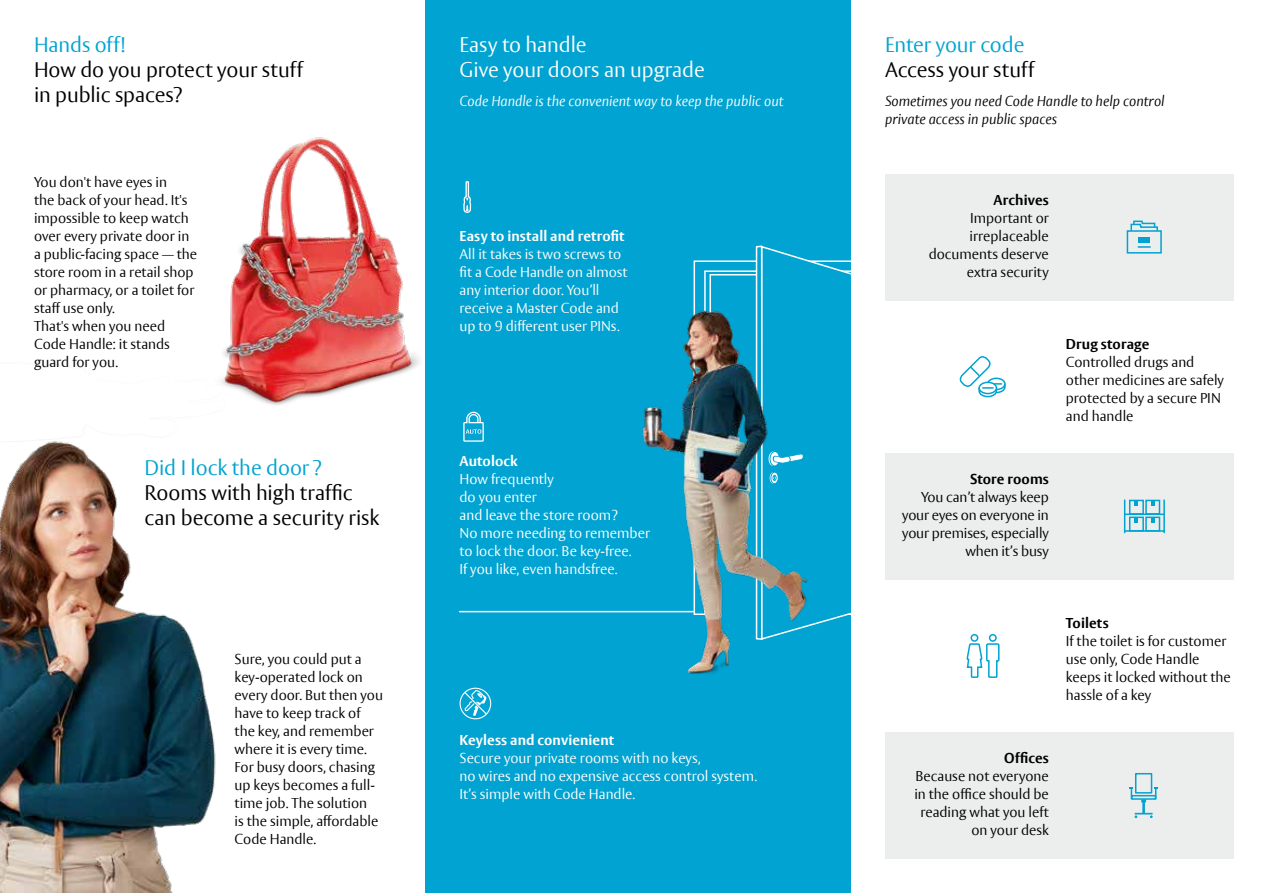
<style>
.page{position:relative;width:1268px;height:893px;background:#fff}
.page>*{position:absolute;margin:0;border:0;box-sizing:border-box;transform-origin:0 0}
.t1{font:300 21px/24.8px "ASSA Vesta";letter-spacing:-.005em;color:#000}
.t2{font:300 21px "ASSA Vesta";letter-spacing:-.005em;color:#00a3d1}
.t3{font:300 21px/24.8px "ASSA Vesta";letter-spacing:-.005em;color:#fff}
.t4{font:300 14.25px/18px "ASSA Vesta";color:#000}
.t5{font:300 14.25px/18px "ASSA Vesta";color:#fff}
.t6{font:italic 300 14.25px/18px "ASSA Vesta";color:#000}
.t7{font:700 14.25px "ASSA Vesta";letter-spacing:.01em;color:#fff}
.t8{font:italic 300 14.25px "ASSA Vesta";color:#fff}
.t9{font:700 14.25px "ASSA Vesta";letter-spacing:.01em;color:#000}
</style>
<div class="page">
<div style="left:425px;top:0;width:425px;height:893px;background:#00a3d1"></div>
<img style="left:221px;top:137px;width:199px;height:268px">
<img style="left:0;top:394px;width:234px;height:499px">
<svg style="left:463px;top:412px;width:20px;height:30px"></svg>
<svg style="left:463px;top:181px;width:8px;height:32px"></svg>
<svg style="left:459px;top:688px;width:32px;height:31px"></svg>
<svg style="left:693px;top:260px;width:62px;height:40px"></svg>
<div style="left:755px;top:246px;width:7px;height:394px;border:2px solid #fff"></div>
<svg style="left:760px;top:245px;width:91px;height:396px"></svg>
<hr style="left:459px;top:611px;width:234px;height:1px;background:#fff">
<div style="left:884px;top:174px;width:349px;height:126px;background:#eceded"></div>
<div style="left:884px;top:453px;width:349px;height:127px;background:#eceded"></div>
<div style="left:884px;top:732px;width:349px;height:127px;background:#eceded"></div>
<div style="left:1126px;top:230px;width:35px;height:24px;border:2px solid #00a3d1"></div>
<div style="left:1137px;top:237px;width:12px;height:6px;background:#00a3d1"></div>
<svg style="left:1137px;top:246px;width:12px;height:2px"></svg>
<svg style="left:1129px;top:220px;width:29px;height:12px"></svg>
<svg style="left:959px;top:356px;width:47px;height:42px"></svg>
<div style="left:1128px;top:500px;width:15px;height:15px;border:2px solid #00a3d1"></div>
<svg style="left:1134px;top:500px;width:3px;height:6px"></svg>
<div style="left:1144px;top:500px;width:15px;height:15px;border:2px solid #00a3d1"></div>
<svg style="left:1150px;top:500px;width:4px;height:6px"></svg>
<div style="left:1128px;top:517px;width:15px;height:14px;border:2px solid #00a3d1"></div>
<svg style="left:1134px;top:517px;width:3px;height:6px"></svg>
<div style="left:1144px;top:517px;width:15px;height:14px;border:2px solid #00a3d1"></div>
<svg style="left:1150px;top:517px;width:4px;height:6px"></svg>
<hr style="left:1124px;top:514px;width:39px;height:1px;background:#00a3d1">
<hr style="left:1124px;top:530px;width:39px;height:2px;background:#00a3d1">
<hr style="left:1163px;top:500px;width:1px;height:33px;background:#00a3d1">
<hr style="left:1123px;top:500px;width:2px;height:33px;background:#00a3d1">
<div style="left:988px;top:634px;width:8px;height:8px;border:2px solid #00a3d1;border-radius:50%"></div>
<div style="left:970px;top:634px;width:8px;height:8px;border:2px solid #00a3d1;border-radius:50%"></div>
<svg style="left:966px;top:643px;width:34px;height:35px"></svg>
<div style="left:1134px;top:773px;width:17px;height:21px;border:2px solid #00a3d1"></div>
<svg style="left:1129px;top:787px;width:27px;height:31px"></svg>
<img style="left:612px;top:300px;width:202px;height:374px">
<h1 class="t2" style="left:34px;top:36px;width:94px">Hands off!</h1>
<h1 class="t1" style="left:34px;top:59px;width:270px">How do you protect your stuff in public spaces?</h1>
<p class="t4" style="left:34px;top:174px;width:165px">You don't have eyes in<br>the back of your head. It's impossible to keep watch over every private door in a public-facing space — the store room in a retail shop or pharmacy, or a toilet for staff use only.<br>That's when you need<br>Code Handle: it stands guard for you.</p>
<h1 class="t2" style="left:145px;top:459px;width:179px">Did I lock the door ?</h1>
<h1 class="t1" style="left:145px;top:481px;width:236px">Rooms with high traffic can become a security risk</h1>
<p class="t4" style="left:234px;top:651px;width:150px">Sure, you could put a key-operated lock on every door. But then you have to keep track of the key, and remember where it is every time.<br>For busy doors, chasing up keys becomes a full&shy;time job. The solution<br>is the simple, affordable<br>Code Handle.</p>
<h1 class="t3" style="left:459px;top:33px;width:247px">Easy to handle<br>Give your doors an upgrade</h1>
<p class="t8" style="left:459px;top:92px;width:325px">Code Handle is the convenient way to keep the public out</p>
<p class="t7" style="left:459px;top:227px;width:166px">Easy to install and retrofit</p>
<p class="t5" style="left:459px;top:246px;width:170px">All it takes is two screws to fit a Code Handle on almost any interior door. You’ll receive a Master Code and up to 9 different user PINs.</p>
<p class="t7" style="left:459px;top:455px;width:60px">Autolock</p>
<p class="t5" style="left:459px;top:471px;width:192px">How frequently<br>do you enter<br>and leave the store room?<br>No more needing to remember to lock the door. Be key-free.<br>If you like, even handsfree.</p>
<p class="t7" style="left:459px;top:734px;width:156px">Keyless and convienient</p>
<p class="t5" style="left:459px;top:750px;width:299px">Secure your private rooms with no keys,<br>no wires and no expensive access control system.<br>It’s simple with Code Handle.</p>
<h1 class="t2" style="left:884px;top:32px;width:141px">Enter your code</h1>
<h1 class="t1" style="left:884px;top:59px;width:151px">Access your stuff</h1>
<p class="t6" style="left:884px;top:93px;width:281px">Sometimes you need Code Handle to help control private access in public spaces</p>
<p class="t9" style="left:993px;top:194px;width:57px">Archives</p>
<p class="t4" style="left:928px;top:210px;width:122px;text-align:right">Important or irreplaceable documents deserve extra security</p>
<p class="t9" style="left:1065px;top:338px;width:85px">Drug storage</p>
<p class="t4" style="left:1065px;top:354px;width:160px">Controlled drugs and other medicines are safely protected by a secure PIN and handle</p>
<p class="t9" style="left:969px;top:473px;width:80px">Store rooms</p>
<p class="t4" style="left:901px;top:489px;width:148px;text-align:right">You can’t always keep your eyes on everyone in your premises, especially when it’s busy</p>
<p class="t9" style="left:1065px;top:617px;width:44px">Toilets</p>
<p class="t4" style="left:1065px;top:633px;width:166px">If the toilet is for customer use only, Code Handle keeps it locked without the hassle of a key</p>
<p class="t9" style="left:1004px;top:749px;width:46px">Offices</p>
<p class="t4" style="left:914px;top:768px;width:136px;text-align:right">Because not everyone in the office should be reading what you left on your desk</p>
</div>
